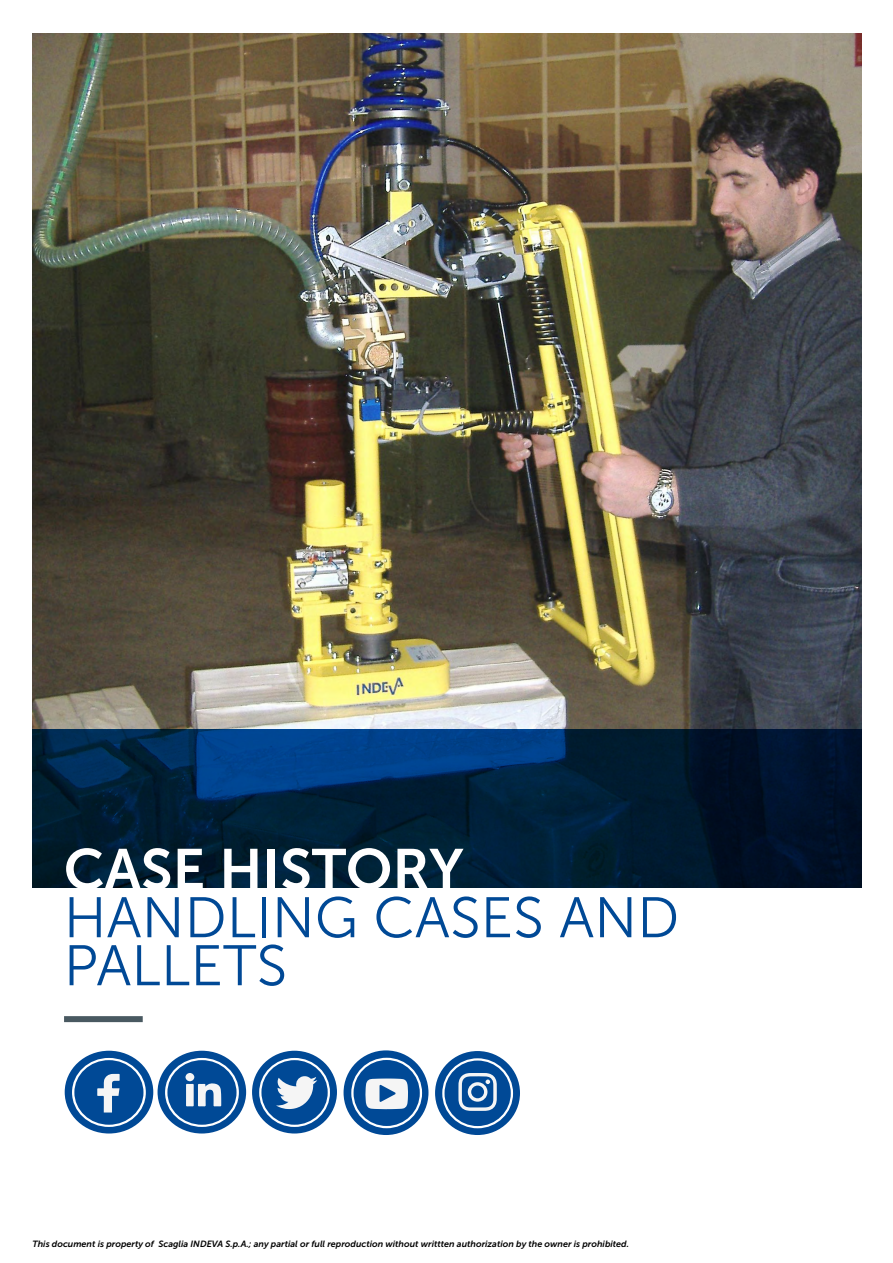
<style>
.page{position:relative;width:893px;height:1263px;background:#fff}
.page>*{position:absolute;margin:0;border:0;box-sizing:border-box;transform-origin:0 0}
.t1{font:57px/48px "Museo Sans 300";color:#004996}
.t2{font:57px "Museo Sans 700";color:#fff}
.t3{font:italic 9px "Museo Sans 700";color:#000}
</style>
<div class="page">
<img style="left:32px;top:34px;width:830px;height:853px">
<svg style="left:32px;top:729px;width:829px;height:159px;background:#002140"></svg>
<div style="left:64px;top:1016px;width:79px;height:6px;background:#495961"></div>
<div style="left:65px;top:1051px;width:88px;height:82px;background:#004996;border-radius:50%"></div>
<div style="left:158px;top:1051px;width:88px;height:82px;background:#004996;border-radius:50%"></div>
<svg style="left:72px;top:1058px;width:74px;height:69px"></svg>
<svg style="left:165px;top:1058px;width:74px;height:69px"></svg>
<div style="left:185px;top:1073px;width:9px;height:8px;background:#f5f5f5;border-radius:50%"></div>
<div style="left:252px;top:1051px;width:85px;height:82px;background:#004996;border-radius:50%"></div>
<svg style="left:259px;top:1058px;width:71px;height:69px"></svg>
<div style="left:344px;top:1050px;width:84px;height:85px;background:#004996;border-radius:50%"></div>
<svg style="left:351px;top:1058px;width:71px;height:70px"></svg>
<div style="left:435px;top:1051px;width:85px;height:84px;background:#004996;border-radius:50%"></div>
<svg style="left:442px;top:1058px;width:71px;height:70px"></svg>
<h1 class="t2" style="left:64px;top:838px;width:401px">CASE HISTORY</h1>
<h1 class="t1" style="left:64px;top:894px;width:617px">HANDLING CASES AND<br>PALLETS</h1>
<p class="t3" style="left:32px;top:1239px;width:598px">This document is property of Scaglia INDEVA S.p.A.; any partial or full reproduction without writtten authorization by the owner is prohibited.</p>
</div>
